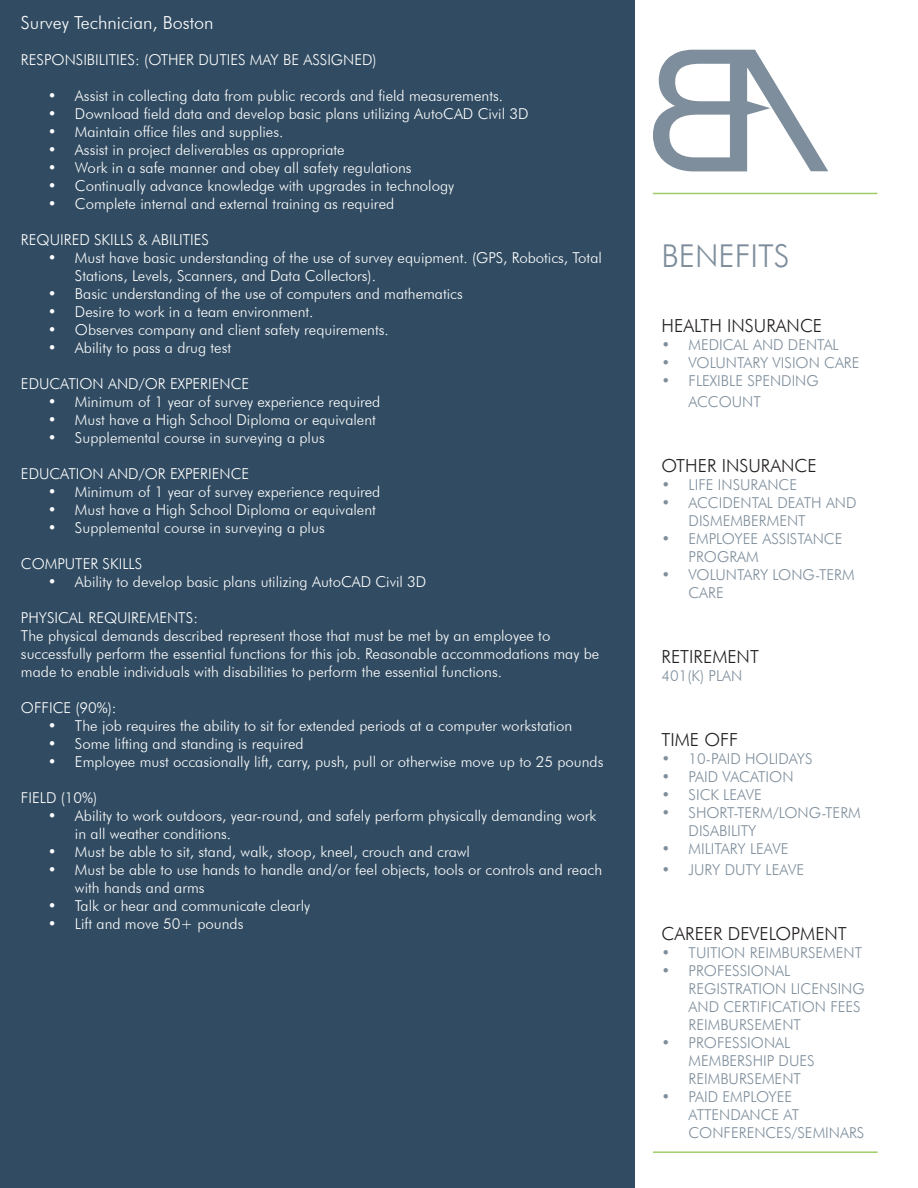
<style>
.page{position:relative;width:918px;height:1188px;background:#fff}
.page>*{position:absolute;margin:0;border:0;box-sizing:border-box;transform-origin:0 0}
.t1{font:300 31.5px "Futura BT";color:#7e8e9c}
.t2{font:300 18px "Futura BT";color:#231f20}
.t3{font:300 18px "Futura BT";color:#fff}
.t4{font:300 15px/18px "Futura BT";color:#fff}
.t5{font:300 15px/18px "Futura BT";color:#7e8e9c}
</style>
<div class="page">
<div style="left:0;top:0;width:634px;height:1188px;background:#314c62"></div>
<svg style="left:653px;top:50px;width:175px;height:121px"></svg>
<hr style="left:653px;top:193px;width:224px;height:1px;background:#9fce66">
<hr style="left:653px;top:1151px;width:225px;height:2px;background:#9fce66">
<p class="t3" style="left:21px;top:11px;width:194px">Survey Technician, Boston</p>
<p class="t4" style="left:21px;top:51px;width:357px">RESPONSIBILITIES: (OTHER DUTIES MAY BE ASSIGNED)</p>
<p class="t4" style="left:48px;top:87px;width:457px">• Assist in collecting data from public records and field measurements.</p>
<p class="t4" style="left:48px;top:105px;width:482px">• Download field data and develop basic plans utilizing AutoCAD Civil 3D</p>
<p class="t4" style="left:48px;top:123px;width:237px">• Maintain office files and supplies.</p>
<p class="t4" style="left:48px;top:141px;width:298px">• Assist in project deliverables as appropriate</p>
<p class="t4" style="left:48px;top:159px;width:365px">• Work in a safe manner and obey all safety regulations</p>
<p class="t4" style="left:48px;top:177px;width:408px">• Continually advance knowledge with upgrades in technology</p>
<p class="t4" style="left:48px;top:195px;width:348px">• Complete internal and external training as required</p>
<p class="t4" style="left:21px;top:231px;width:189px">REQUIRED SKILLS &amp; ABILITIES</p>
<p class="t4" style="left:75px;top:249px;width:528px;text-indent:-27px">• Must have basic understanding of the use of survey equipment. (GPS, Robotics, Total<br>Stations, Levels, Scanners, and Data Collectors).</p>
<p class="t4" style="left:48px;top:285px;width:416px">• Basic understanding of the use of computers and mathematics</p>
<p class="t4" style="left:48px;top:303px;width:267px">• Desire to work in a team environment.</p>
<p class="t4" style="left:48px;top:321px;width:342px">• Observes company and client safety requirements.</p>
<p class="t4" style="left:48px;top:339px;width:185px">• Ability to pass a drug test</p>
<p class="t4" style="left:21px;top:375px;width:230px">EDUCATION AND/OR EXPERIENCE</p>
<p class="t4" style="left:48px;top:393px;width:334px">• Minimum of 1 year of survey experience required</p>
<p class="t4" style="left:48px;top:411px;width:329px">• Must have a High School Diploma or equivalent</p>
<p class="t4" style="left:48px;top:429px;width:278px">• Supplemental course in surveying a plus</p>
<p class="t4" style="left:21px;top:465px;width:230px">EDUCATION AND/OR EXPERIENCE</p>
<p class="t4" style="left:48px;top:483px;width:334px">• Minimum of 1 year of survey experience required</p>
<p class="t4" style="left:48px;top:501px;width:329px">• Must have a High School Diploma or equivalent</p>
<p class="t4" style="left:48px;top:519px;width:278px">• Supplemental course in surveying a plus</p>
<p class="t4" style="left:21px;top:555px;width:123px">COMPUTER SKILLS</p>
<p class="t4" style="left:48px;top:573px;width:380px">• Ability to develop basic plans utilizing AutoCAD Civil 3D</p>
<p class="t4" style="left:21px;top:609px;width:179px">PHYSICAL REQUIREMENTS:</p>
<p class="t4" style="left:21px;top:627px;width:580px">The physical demands described represent those that must be met by an employee to successfully perform the essential functions for this job. Reasonable accommodations may be made to enable individuals with disabilities to perform the essential functions.</p>
<p class="t4" style="left:21px;top:699px;width:97px">OFFICE (90%):</p>
<p class="t4" style="left:48px;top:717px;width:526px">• The job requires the ability to sit for extended periods at a computer workstation</p>
<p class="t4" style="left:48px;top:735px;width:257px">• Some lifting and standing is required</p>
<p class="t4" style="left:48px;top:753px;width:557px">• Employee must occasionally lift, carry, push, pull or otherwise move up to 25 pounds</p>
<p class="t4" style="left:21px;top:789px;width:78px">FIELD (10%)</p>
<p class="t4" style="left:75px;top:807px;width:523px;text-indent:-27px">• Ability to work outdoors, year-round, and safely perform physically demanding work in all weather conditions.</p>
<p class="t4" style="left:48px;top:843px;width:424px">• Must be able to sit, stand, walk, stoop, kneel, crouch and crawl</p>
<p class="t4" style="left:75px;top:861px;width:529px;text-indent:-27px">• Must be able to use hands to handle and/or feel objects, tools or controls and reach with hands and arms</p>
<p class="t4" style="left:48px;top:897px;width:264px">• Talk or hear and communicate clearly</p>
<p class="t4" style="left:48px;top:915px;width:197px">• Lift and move 50+ pounds</p>
<p class="t1" style="left:662px;top:237px;width:129px">BENEFITS</p>
<p class="t2" style="left:662px;top:314px;width:162px">HEALTH INSURANCE</p>
<p class="t5" style="left:662px;top:335px;width:179px">• MEDICAL AND DENTAL</p>
<p class="t5" style="left:662px;top:353px;width:200px">• VOLUNTARY VISION CARE</p>
<p class="t5" style="left:689px;top:369px;width:132px;line-height:21.6px;text-indent:-27px">• FLEXIBLE SPENDING<br>ACCOUNT</p>
<p class="t2" style="left:662px;top:455px;width:157px">OTHER INSURANCE</p>
<p class="t5" style="left:662px;top:476px;width:137px">• LIFE INSURANCE</p>
<p class="t5" style="left:689px;top:494px;width:170px;text-indent:-27px">• ACCIDENTAL DEATH AND<br>DISMEMBERMENT</p>
<p class="t5" style="left:689px;top:530px;width:155px;text-indent:-27px">• EMPLOYEE ASSISTANCE<br>PROGRAM</p>
<p class="t5" style="left:689px;top:566px;width:168px;text-indent:-27px">• VOLUNTARY LONG-TERM<br>CARE</p>
<p class="t2" style="left:662px;top:646px;width:99px">RETIREMENT</p>
<p class="t5" style="left:662px;top:666px;width:82px">401(K) PLAN</p>
<p class="t2" style="left:662px;top:728px;width:78px">TIME OFF</p>
<p class="t5" style="left:662px;top:749px;width:152px">• 10-PAID HOLIDAYS</p>
<p class="t5" style="left:662px;top:767px;width:133px">• PAID VACATION</p>
<p class="t5" style="left:662px;top:785px;width:102px">• SICK LEAVE</p>
<p class="t5" style="left:689px;top:803px;width:174px;text-indent:-27px">• SHORT-TERM/LONG-TERM<br>DISABILITY</p>
<p class="t5" style="left:662px;top:839px;width:129px">• MILITARY LEAVE</p>
<p class="t5" style="left:662px;top:861px;width:144px">• JURY DUTY LEAVE</p>
<p class="t2" style="left:662px;top:923px;width:187px">CAREER DEVELOPMENT</p>
<p class="t5" style="left:662px;top:944px;width:202px">• TUITION REIMBURSEMENT</p>
<p class="t5" style="left:689px;top:962px;width:178px;text-indent:-27px">• PROFESSIONAL<br>REGISTRATION LICENSING<br>AND CERTIFICATION FEES<br>REIMBURSEMENT</p>
<p class="t5" style="left:689px;top:1034px;width:128px;text-indent:-27px">• PROFESSIONAL<br>MEMBERSHIP DUES<br>REIMBURSEMENT</p>
<p class="t5" style="left:689px;top:1088px;width:177px;text-indent:-27px">• PAID EMPLOYEE<br>ATTENDANCE AT<br>CONFERENCES/SEMINARS</p>
</div>
